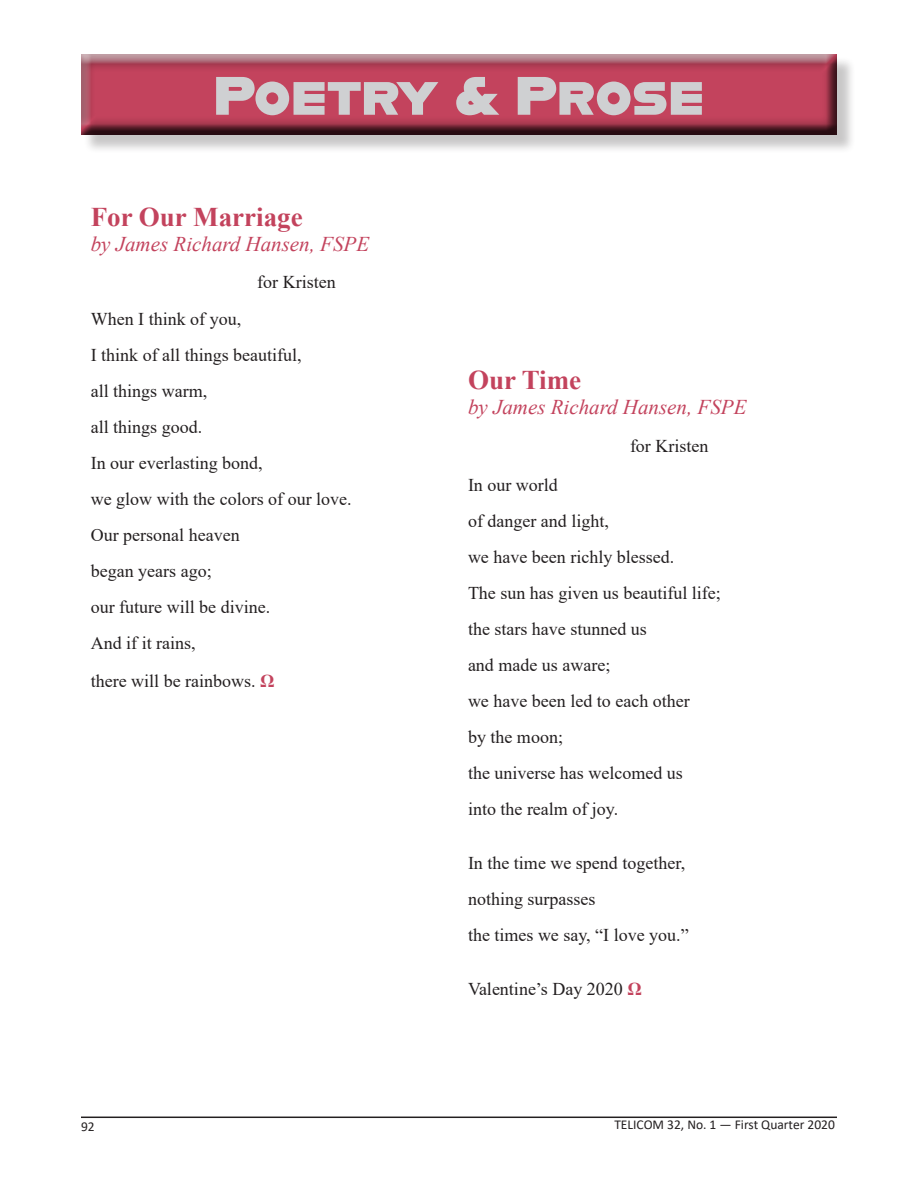
<style>
.page{position:relative;width:918px;height:1188px;background:#fff}
.page>*{position:absolute;margin:0;border:0;box-sizing:border-box;transform-origin:0 0}
.t1{font:54px "Alfarn";color:#cfd0d2}
.t2{font:700 27px "Times New Roman";color:#c3435d}
.t3{font:italic 21px "Times New Roman";color:#c3435d}
.t4{font:18px/36px "Times New Roman";color:#231f20}
.t5{font:13.5px "Calibri";color:#231f20}
.s1{font-weight:700;color:#c3435d}
</style>
<div class="page">
<hr style="left:81px;top:1117px;width:756px;height:1px;background:#231f20">
<div style="left:83px;top:56px;width:773px;height:98px;background:#231f20;opacity:.25"></div>
<div style="left:80px;top:54px;width:757px;height:81px;background:#231f20;opacity:.75"></div>
<h1 class="t1" style="left:214px;top:64px;width:492px">Poetry &amp; Prose</h1>
<p class="t2" style="left:91px;top:197px;width:213px">For Our Marriage</p>
<p class="t3" style="left:91px;top:229px;width:280px">by James Richard Hansen, FSPE</p>
<p class="t4" style="left:257px;top:264px;width:80px">for Kristen</p>
<p class="t4" style="left:91px;top:300px;width:262px">When I think of you,<br>I think of all things beautiful,<br>all things warm,<br>all things good.<br>In our everlasting bond,<br>we glow with the colors of our love.<br>Our personal heaven<br>began years ago;<br>our future will be divine.<br>And if it rains,</p>
<p class="t4" style="left:91px;top:663px;width:185px">there will be rainbows. <span class="s1">Ω</span></p>
<p class="t2" style="left:468px;top:361px;width:115px">Our Time</p>
<p class="t3" style="left:468px;top:393px;width:280px">by James Richard Hansen, FSPE</p>
<p class="t4" style="left:630px;top:427px;width:80px">for Kristen</p>
<p class="t4" style="left:468px;top:467px;width:91px">In our world</p>
<p class="t4" style="left:468px;top:503px;width:142px">of danger and light,</p>
<p class="t4" style="left:468px;top:539px;width:208px">we have been richly blessed.</p>
<p class="t4" style="left:468px;top:575px;width:254px">The sun has given us beautiful life;</p>
<p class="t4" style="left:468px;top:611px;width:180px">the stars have stunned us</p>
<p class="t4" style="left:468px;top:647px;width:144px">and made us aware;</p>
<p class="t4" style="left:468px;top:683px;width:223px">we have been led to each other</p>
<p class="t4" style="left:468px;top:719px;width:97px">by the moon;</p>
<p class="t4" style="left:468px;top:755px;width:216px">the universe has welcomed us</p>
<p class="t4" style="left:468px;top:791px;width:152px">into the realm of joy.</p>
<p class="t4" style="left:468px;top:845px;width:219px">In the time we spend together,</p>
<p class="t4" style="left:468px;top:881px;width:129px">nothing surpasses</p>
<p class="t4" style="left:468px;top:917px;width:222px">the times we say, “I love you.”</p>
<p class="t4" style="left:468px;top:971px;width:175px">Valentine’s Day 2020 <span class="s1">Ω</span></p>
<p class="t5" style="left:81px;top:1117px;width:15px">92</p>
<p class="t5" style="left:614px;top:1115px;width:222px">TELICOM 32, No. 1 — First Quarter 2020</p>
</div>
